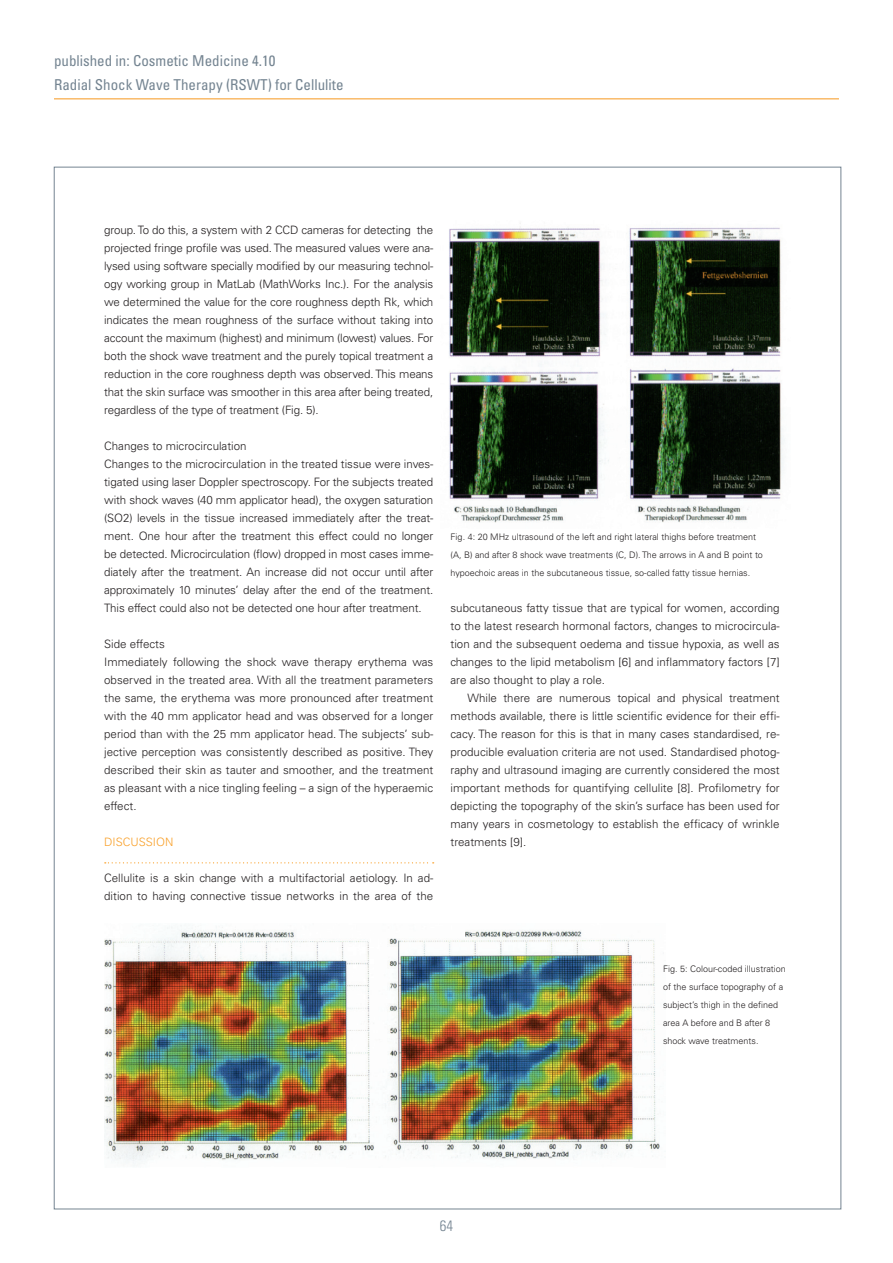
<style>
.page{position:relative;width:893px;height:1263px;background:#fff}
.page>*{position:absolute;margin:0;border:0;box-sizing:border-box;transform-origin:0 0}
.t1{font:condensed 15px/23.5px "Univers";color:#748491}
.t2{font:300 condensed 15px "Univers LT Std";color:#748491}
.t3{font:300 11.55px/18px "Univers LT";color:#231f20;text-align:justify}
.t4{font:300 11.55px "Univers LT";color:#f9a029}
.t5{font:300 9px/18px "Univers LT";color:#231f20}
</style>
<div class="page">
<hr style="left:54px;top:98px;width:785px;height:1px;background:#f7971d">
<svg style="left:105px;top:862px;width:329px;height:1px"></svg>
<img style="left:449px;top:223px;width:336px;height:300px">
<img style="left:104px;top:925px;width:562px;height:238px">
<p class="t1" style="left:54px;top:49px;width:291px">published in: Cosmetic Medicine 4.10<br>Radial Shock Wave Therapy (RSWT) for Cellulite</p>
<p class="t3" style="left:104px;top:221px;width:331px">group. To do this, a system with 2 CCD cameras for detecting the projected fringe profile was used. The measured values were ana&shy;lysed using software specially modified by our measuring technol&shy;ogy working group in MatLab (MathWorks Inc.). For the analysis we determined the value for the core roughness depth Rk, which indicates the mean roughness of the surface without taking into account the maximum (highest) and minimum (lowest) values. For both the shock wave treatment and the purely topical treatment a reduction in the core roughness depth was observed. This means that the skin surface was smoother in this area after being treated, regardless of the type of treatment (Fig. 5).</p>
<p class="t3" style="left:104px;top:437px;width:331px;text-align:left">Changes to microcirculation<br>Changes to the microcirculation in the treated tissue were inves&shy;tigated using laser Doppler spectroscopy. For the subjects treated with shock waves (40 mm applicator head), the oxygen saturation (SO2) levels in the tissue increased immediately after the treat&shy;ment. One hour after the treatment this effect could no longer be detected. Microcirculation (flow) dropped in most cases imme&shy;diately after the treatment. An increase did not occur until after approximately 10 minutes’ delay after the end of the treatment.<br>This effect could also not be detected one hour after treatment.</p>
<p class="t3" style="left:104px;top:635px;width:331px;text-align:left">Side effects<br>Immediately following the shock wave therapy erythema was observed in the treated area. With all the treatment parameters the same, the erythema was more pronounced after treatment with the 40 mm applicator head and was observed for a longer period than with the 25 mm applicator head. The subjects’ sub&shy;jective perception was consistently described as positive. They described their skin as tauter and smoother, and the treatment as pleasant with a nice tingling feeling – a sign of the hyperaemic effect.</p>
<p class="t4" style="left:104px;top:835px;width:71px">DISCUSSION</p>
<p class="t3" style="left:104px;top:869px;width:331px">Cellulite is a skin change with a multifactorial aetiology. In ad&shy;dition to having connective tissue networks in the area of the</p>
<p class="t5" style="left:451px;top:528px;width:314px">Fig. 4: 20 MHz ultrasound of the left and right lateral thighs before treatment (A, B) and after 8 shock wave treatments (C, D). The arrows in A and B point to hypoechoic areas in the subcutaneous tissue, so-called fatty tissue hernias.</p>
<p class="t3" style="left:451px;top:599px;width:331px">subcutaneous fatty tissue that are typical for women, according to the latest research hormonal factors, changes to microcircula&shy;tion and the subsequent oedema and tissue hypoxia, as well as changes to the lipid metabolism [6] and inflammatory factors [7] are also thought to play a role.</p>
<p class="t3" style="left:451px;top:689px;width:331px;text-indent:17px">While there are numerous topical and physical treatment methods available, there is little scientific evidence for their effi&shy;cacy. The reason for this is that in many cases standardised, re&shy;producible evaluation criteria are not used. Standardised photog&shy;raphy and ultrasound imaging are currently considered the most important methods for quantifying cellulite [8]. Profilometry for depicting the topography of the skin’s surface has been used for many years in cosmetology to establish the efficacy of wrinkle treatments [9].</p>
<p class="t5" style="left:663px;top:960px;width:124px">Fig. 5: Colour-coded illustration of the surface topography of a subject’s thigh in the defined area A before and B after 8 shock wave treatments.</p>
<p class="t2" style="left:440px;top:1217px;width:15px">64</p>
</div>
